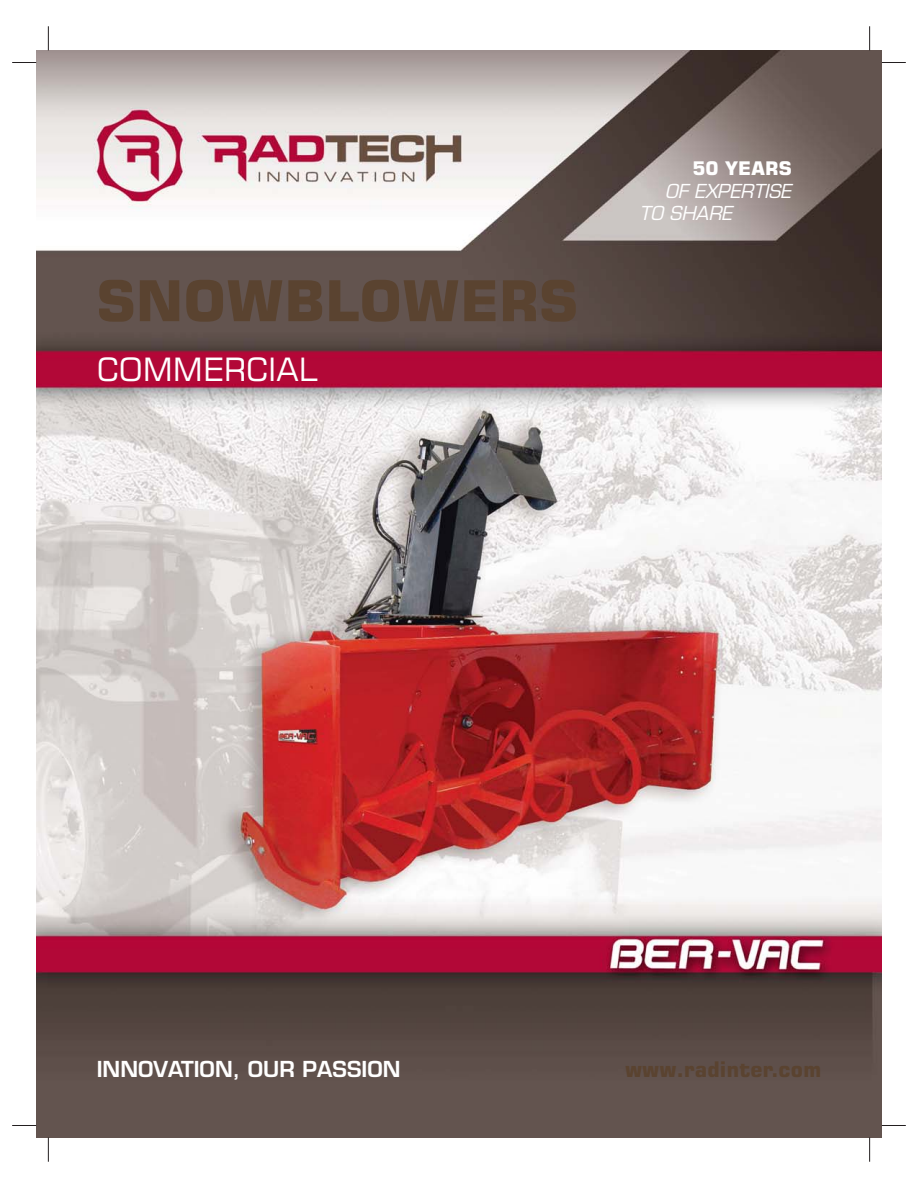
<style>
.page{position:relative;width:918px;height:1188px;background:#fff}
.page>*{position:absolute;margin:0;border:0;box-sizing:border-box;transform-origin:0 0}
.t1{font:700 56.25px "Square 721 BT";color:#5a4330}
.t2{font:32.25px "Square 721 BT";color:#fff}
.t3{font:21.45px "Square 721 Dm";color:#fff}
.t4{font:700 21.45px "Square 721 BT";color:#5a4330}
.t5{font:italic 18.75px/22.6px "Square 721 BT";color:#fff}
.t6{font:700 18.75px "Square 721 BT";color:#fff}
</style>
<div class="page">
<img style="left:36px;top:50px;width:846px;height:1088px">
<svg style="left:12px;top:62px;width:24px;height:1px"></svg>
<svg style="left:48px;top:26px;width:1px;height:24px"></svg>
<svg style="left:869px;top:26px;width:1px;height:24px"></svg>
<svg style="left:882px;top:62px;width:24px;height:1px"></svg>
<svg style="left:882px;top:1125px;width:24px;height:1px"></svg>
<svg style="left:869px;top:1137px;width:1px;height:25px"></svg>
<svg style="left:48px;top:1137px;width:1px;height:25px"></svg>
<svg style="left:12px;top:1125px;width:24px;height:1px"></svg>
<h1 class="t1" style="left:97px;top:269px;width:483px">SNOWBLOWERS</h1>
<h2 class="t2" style="left:97px;top:351px;width:223px">COMMERCIAL</h2>
<p class="t6" style="left:692px;top:157px;width:101px">50 YEARS</p>
<p class="t5" style="left:640px;top:180px;width:153px;text-indent:25px">OF EXPERTISE<br>TO SHARE</p>
<p class="t3" style="left:97px;top:1061px;width:305px">INNOVATION, OUR PASSION</p>
<p class="t4" style="left:625px;top:1057px;width:198px">www.radinter.com</p>
</div>
